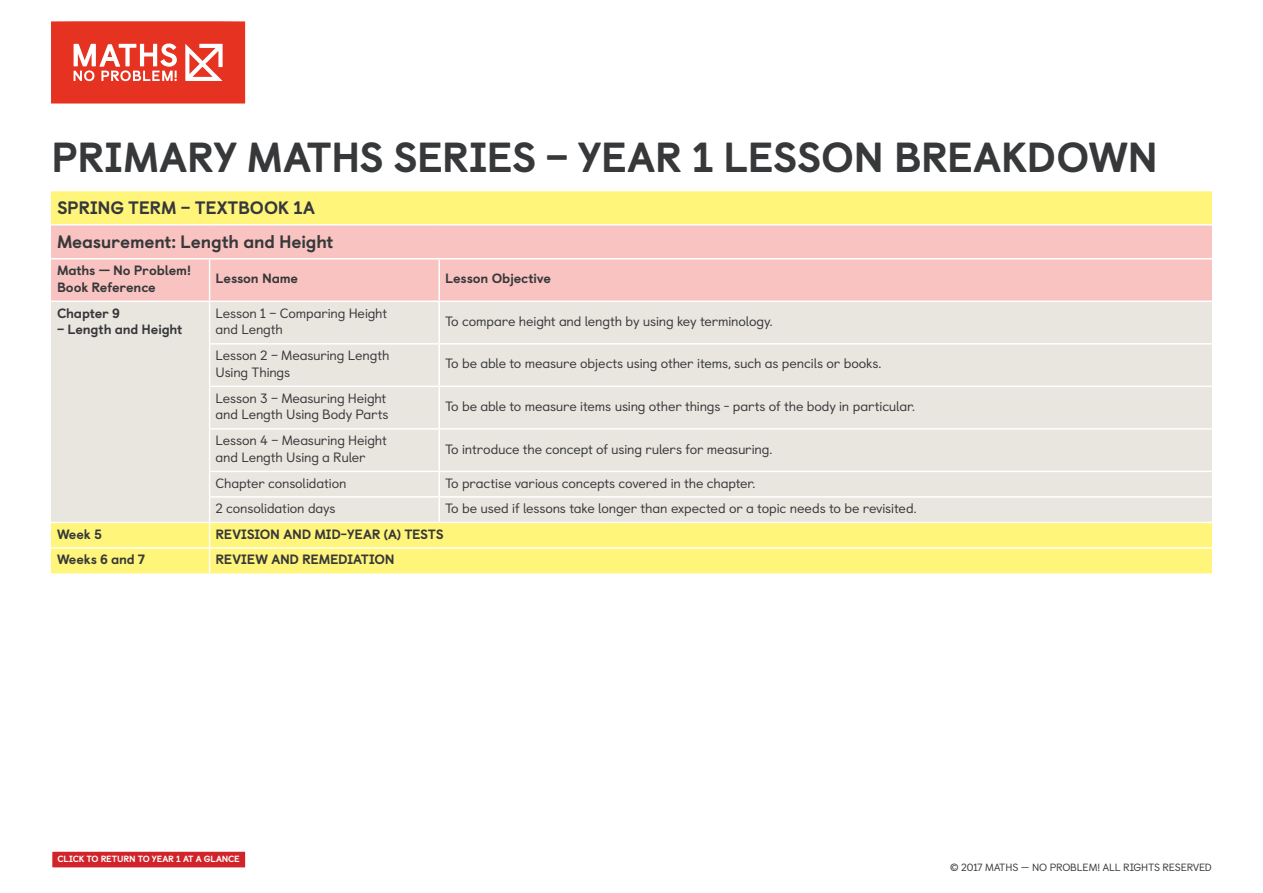
<style>
.page{position:relative;width:1263px;height:893px;background:#fff}
.page>*{position:absolute;margin:0;border:0;box-sizing:border-box;transform-origin:0 0}
.t1{font:800 42px "Castledown";letter-spacing:-.01em;color:#36383a}
.t2{font:800 18px/33.9px "Castledown";letter-spacing:-.015em;color:#36383a}
.t3{font:13.5px/16.2px "Castledown";letter-spacing:-.01em;color:#36383a}
.t4{font:800 13.5px/16.2px "Castledown";letter-spacing:-.01em;color:#36383a}
.t5{font:10.5px "Castledown";letter-spacing:-.015em;color:#36383a}
.t6{font:800 9px "Castledown";letter-spacing:-.02em;color:#fff}
</style>
<div class="page">
<svg style="left:51px;top:21px;width:194px;height:83px;background:#e95243"></svg>
<div style="left:51px;top:191px;width:1161px;height:382px;background:#fff57a"></div>
<div style="left:51px;top:225px;width:1161px;height:76px;background:#f9c3c1"></div>
<div style="left:51px;top:302px;width:1161px;height:220px;background:#e9e5df"></div>
<hr style="left:51px;top:224px;width:159px;height:1px;background:#fff">
<hr style="left:210px;top:224px;width:229px;height:1px;background:#fff">
<hr style="left:439px;top:224px;width:773px;height:1px;background:#fff">
<hr style="left:51px;top:301px;width:159px;height:1px;background:#fff">
<hr style="left:51px;top:522px;width:159px;height:1px;background:#fff">
<hr style="left:51px;top:547px;width:159px;height:2px;background:#fff">
<hr style="left:210px;top:258px;width:229px;height:1px;background:#fff">
<hr style="left:210px;top:301px;width:229px;height:1px;background:#fff">
<hr style="left:439px;top:258px;width:773px;height:1px;background:#fff">
<hr style="left:438px;top:259px;width:2px;height:42px;background:#fff">
<hr style="left:439px;top:301px;width:773px;height:1px;background:#fff">
<hr style="left:438px;top:302px;width:2px;height:41px;background:#fff">
<hr style="left:439px;top:343px;width:773px;height:2px;background:#fff">
<hr style="left:209px;top:343px;width:230px;height:2px;background:#fff">
<hr style="left:438px;top:345px;width:2px;height:41px;background:#fff">
<hr style="left:209px;top:386px;width:230px;height:1px;background:#fff">
<hr style="left:439px;top:386px;width:773px;height:1px;background:#fff">
<hr style="left:438px;top:387px;width:2px;height:41px;background:#fff">
<hr style="left:438px;top:430px;width:2px;height:41px;background:#fff">
<hr style="left:438px;top:472px;width:2px;height:24px;background:#fff">
<hr style="left:209px;top:428px;width:230px;height:2px;background:#fff">
<hr style="left:439px;top:428px;width:773px;height:2px;background:#fff">
<hr style="left:209px;top:471px;width:230px;height:1px;background:#fff">
<hr style="left:439px;top:471px;width:773px;height:1px;background:#fff">
<hr style="left:209px;top:496px;width:230px;height:2px;background:#fff">
<hr style="left:439px;top:496px;width:773px;height:2px;background:#fff">
<hr style="left:438px;top:498px;width:2px;height:24px;background:#fff">
<hr style="left:210px;top:522px;width:229px;height:1px;background:#fff">
<hr style="left:210px;top:547px;width:229px;height:2px;background:#fff">
<hr style="left:439px;top:547px;width:773px;height:2px;background:#fff">
<hr style="left:439px;top:522px;width:773px;height:1px;background:#fff">
<hr style="left:51px;top:258px;width:159px;height:1px;background:#fff">
<hr style="left:209px;top:259px;width:1px;height:42px;background:#fff">
<hr style="left:209px;top:302px;width:1px;height:41px;background:#fff">
<hr style="left:209px;top:345px;width:1px;height:41px;background:#fff">
<hr style="left:209px;top:387px;width:1px;height:41px;background:#fff">
<hr style="left:209px;top:430px;width:1px;height:41px;background:#fff">
<svg style="left:209px;top:472px;width:1px;height:101px"></svg>
<div style="left:52px;top:851px;width:194px;height:17px;background:#d1232a"></div>
<div style="left:51px;top:850px;width:195px;height:19px;border:1px solid #fff"></div>
<h1 class="t1" style="left:51px;top:123px;width:1108px">PRIMARY MATHS SERIES – YEAR 1 LESSON BREAKDOWN</h1>
<h2 class="t2" style="left:57px;top:189px;width:278px">SPRING TERM – TEXTBOOK 1A<br>Measurement: Length and Height</h2>
<p class="t4" style="left:57px;top:261px;width:136px">Maths — No Problem!<br>Book Reference</p>
<p class="t4" style="left:216px;top:269px;width:84px">Lesson Name</p>
<p class="t4" style="left:445px;top:269px;width:107px">Lesson Objective</p>
<p class="t4" style="left:57px;top:304px;width:64px">Chapter 9</p>
<p class="t4" style="left:57px;top:320px;width:127px">– Length and Height</p>
<p class="t3" style="left:216px;top:304px;width:173px">Lesson 1 – Comparing Height and Length</p>
<p class="t3" style="left:445px;top:312px;width:329px">To compare height and length by using key terminology.</p>
<p class="t3" style="left:216px;top:346px;width:175px">Lesson 2 – Measuring Length<br>Using Things</p>
<p class="t3" style="left:445px;top:354px;width:438px">To be able to measure objects using other items, such as pencils or books.</p>
<p class="t3" style="left:216px;top:389px;width:175px">Lesson 3 – Measuring Height and Length Using Body Parts</p>
<p class="t3" style="left:445px;top:397px;width:471px">To be able to measure items using other things - parts of the body in particular.</p>
<p class="t3" style="left:216px;top:431px;width:173px">Lesson 4 – Measuring Height and Length Using a Ruler</p>
<p class="t3" style="left:445px;top:440px;width:329px">To introduce the concept of using rulers for measuring.</p>
<p class="t3" style="left:216px;top:474px;width:133px">Chapter consolidation</p>
<p class="t3" style="left:445px;top:474px;width:312px">To practise various concepts covered in the chapter.</p>
<p class="t3" style="left:216px;top:499px;width:122px">2 consolidation days</p>
<p class="t3" style="left:445px;top:499px;width:473px">To be used if lessons take longer than expected or a topic needs to be revisited.</p>
<p class="t4" style="left:57px;top:525px;width:46px">Week 5</p>
<p class="t4" style="left:216px;top:525px;width:229px">REVISION AND MID-YEAR (A) TESTS</p>
<p class="t4" style="left:57px;top:550px;width:90px">Weeks 6 and 7</p>
<p class="t4" style="left:216px;top:550px;width:180px">REVIEW AND REMEDIATION</p>
<p class="t6" style="left:58px;top:852px;width:184px">CLICK TO RETURN TO YEAR 1 AT A GLANCE</p>
<p class="t5" style="left:950px;top:859px;width:263px">© 2017 MATHS – NO PROBLEM! ALL RIGHTS RESERVED</p>
</div>
